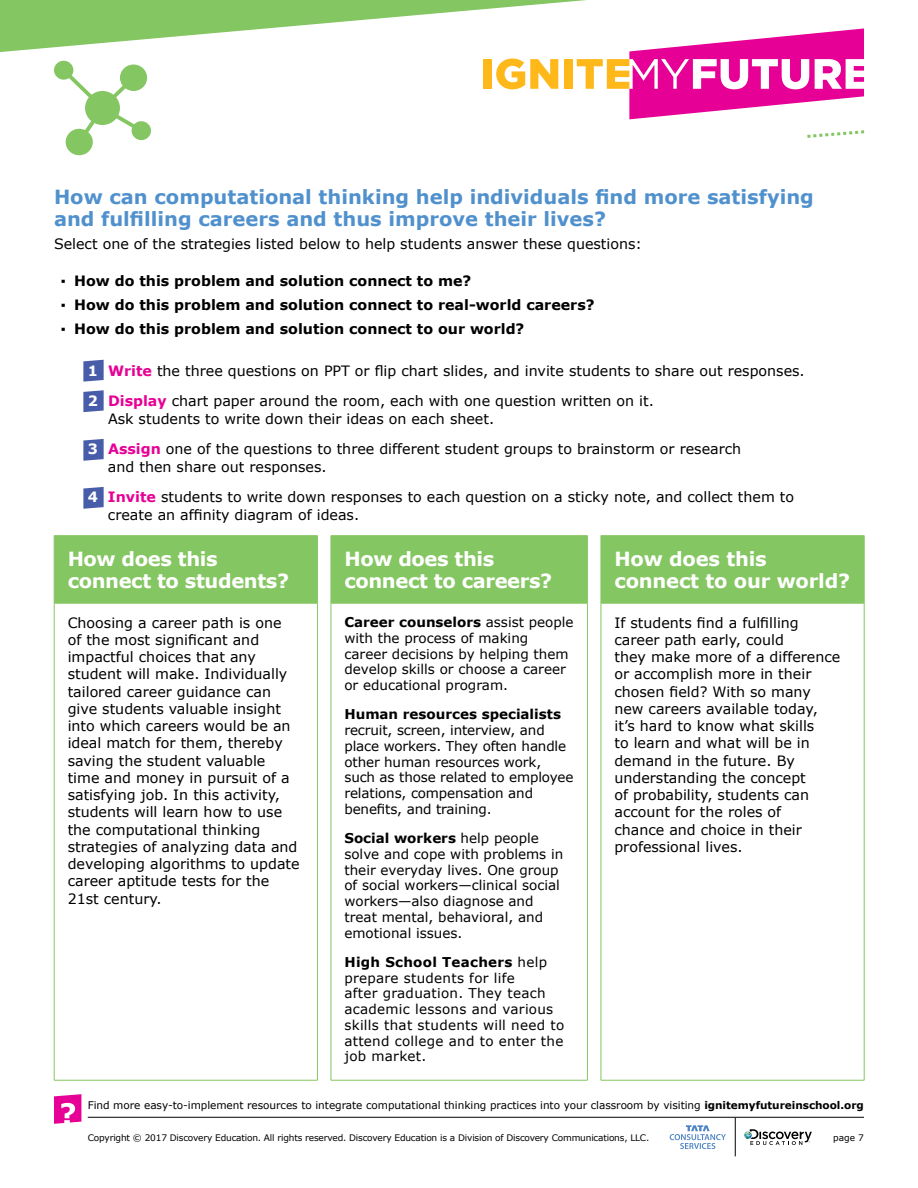
<style>
.page{position:relative;width:918px;height:1188px;background:#fff}
.page>*{position:absolute;margin:0;border:0;box-sizing:border-box;transform-origin:0 0}
.t1{font:700 19.5px/22.5px "Verdana";color:#5091cd}
.t2{font:700 19.5px/22.5px "Verdana";letter-spacing:-.02em;color:#fff}
.t3{font:14.25px/17.2px "Verdana";color:#000}
.t4{font:700 14.25px "Verdana";color:#000}
.t5{font:13.5px/15.8px "Verdana";color:#000}
.t6{font:13.5px/15.8px "Verdana";letter-spacing:.02em;color:#000}
.t7{font:700 13.5px "Verdana";color:#000}
.t8{font:10.5px "Verdana";letter-spacing:-.005em;color:#000}
.t9{font:9px "Verdana";letter-spacing:-.02em;color:#000}
.s1{font-weight:400}
.s2{font-weight:700;color:#fff}
.s3{font-weight:700;color:#e70095}
.s4{font-weight:700}
</style>
<div class="page">
<svg style="left:670px;top:1125px;width:56px;height:24px"></svg>
<svg style="left:744px;top:1129px;width:68px;height:16px"></svg>
<hr style="left:735px;top:1118px;width:1px;height:38px;background:#000">
<hr style="left:88px;top:1117px;width:776px;height:1px;background:#000">
<svg style="left:54px;top:1094px;width:27px;height:30px"></svg>
<svg style="left:83px;top:360px;width:21px;height:22px"></svg>
<svg style="left:83px;top:439px;width:21px;height:22px"></svg>
<svg style="left:83px;top:390px;width:21px;height:22px"></svg>
<svg style="left:83px;top:487px;width:21px;height:22px"></svg>
<div style="left:55px;top:536px;width:809px;height:67px;background:#84c661"></div>
<svg style="left:318px;top:536px;width:283px;height:544px"></svg>
<hr style="left:601px;top:535px;width:263px;height:1px;background:#84c661">
<hr style="left:601px;top:536px;width:1px;height:67px;background:#84c661">
<hr style="left:864px;top:536px;width:1px;height:67px;background:#84c661">
<hr style="left:601px;top:603px;width:263px;height:1px;background:#84c661">
<hr style="left:601px;top:603px;width:1px;height:477px;background:#84c661">
<hr style="left:864px;top:603px;width:1px;height:477px;background:#84c661">
<hr style="left:601px;top:1080px;width:263px;height:1px;background:#84c661">
<hr style="left:331px;top:535px;width:257px;height:1px;background:#84c661">
<hr style="left:331px;top:536px;width:1px;height:67px;background:#84c661">
<hr style="left:587px;top:536px;width:1px;height:67px;background:#84c661">
<hr style="left:331px;top:603px;width:257px;height:1px;background:#84c661">
<hr style="left:331px;top:603px;width:1px;height:477px;background:#84c661">
<hr style="left:587px;top:603px;width:1px;height:477px;background:#84c661">
<hr style="left:331px;top:1080px;width:257px;height:1px;background:#84c661">
<hr style="left:54px;top:535px;width:264px;height:1px;background:#84c661">
<hr style="left:54px;top:536px;width:1px;height:67px;background:#84c661">
<hr style="left:317px;top:536px;width:1px;height:67px;background:#84c661">
<hr style="left:54px;top:603px;width:264px;height:1px;background:#84c661">
<hr style="left:54px;top:603px;width:1px;height:477px;background:#84c661">
<hr style="left:317px;top:603px;width:1px;height:477px;background:#84c661">
<hr style="left:54px;top:1080px;width:264px;height:1px;background:#84c661">
<svg style="left:0;top:0;width:865px;height:155px"></svg>
<h1 class="t1" style="left:54px;top:186px;width:761px">How can computational thinking help individuals find more satisfying and fulfilling careers and thus improve their lives?</h1>
<p class="t3" style="left:54px;top:235px;width:590px">Select one of the strategies listed below to help students answer these questions:</p>
<p class="t4" style="left:61px;top:272px;width:412px"><span class="s1">▪</span> How do this problem and solution connect to me?</p>
<p class="t4" style="left:61px;top:296px;width:535px"><span class="s1">▪</span> How do this problem and solution connect to real-world careers?</p>
<p class="t4" style="left:61px;top:320px;width:465px"><span class="s1">▪</span> How do this problem and solution connect to our world?</p>
<p class="t3" style="left:88px;top:355px;width:719px;line-height:30.8px"><span class="s2">1</span> <span class="s3">Write</span> the three questions on PPT or flip chart slides, and invite students to share out responses.<br><span class="s2">2</span> <span class="s3">Display</span> chart paper around the room, each with one question written on it.</p>
<p class="t3" style="left:88px;top:403px;width:655px;line-height:30.8px;text-indent:20px">Ask students to write down their ideas on each sheet.<br><span class="s2">3</span> <span class="s3">Assign</span> one of the questions to three different student groups to brainstorm or research</p>
<p class="t3" style="left:88px;top:451px;width:708px;line-height:30.8px;text-indent:20px">and then share out responses.<br><span class="s2">4</span> <span class="s3">Invite</span> students to write down responses to each question on a sticky note, and collect them to</p>
<p class="t3" style="left:108px;top:506px;width:253px">create an affinity diagram of ideas.</p>
<h1 class="t2" style="left:68px;top:547px;width:223px">How does this connect to students?</h1>
<h1 class="t2" style="left:344px;top:547px;width:209px">How does this connect to careers?</h1>
<h1 class="t2" style="left:614px;top:547px;width:237px">How does this connect to our world?</h1>
<p class="t3" style="left:68px;top:614px;width:234px">Choosing a career path is one<br>of the most significant and impactful choices that any student will make. Individually tailored career guidance can give students valuable insight into which careers would be an ideal match for them, thereby saving the student valuable time and money in pursuit of a satisfying job. In this activity, students will learn how to use the computational thinking strategies of analyzing data and developing algorithms to update career aptitude tests for the<br>21st century.</p>
<p class="t5" style="left:344px;top:614px;width:231px"><span class="s4">Career counselors</span> assist people with the process of making career decisions by helping them develop skills or choose a career or educational program.</p>
<p class="t3" style="left:614px;top:614px;width:227px">If students find a fulfilling career path early, could<br>they make more of a difference or accomplish more in their chosen field? With so many new careers available today, it’s hard to know what skills<br>to learn and what will be in demand in the future. By understanding the concept<br>of probability, students can account for the roles of<br>chance and choice in their professional lives.</p>
<p class="t7" style="left:344px;top:706px;width:218px">Human resources specialists</p>
<p class="t5" style="left:344px;top:722px;width:231px">recruit, screen, interview, and place workers. They often handle other human resources work, such as those related to employee relations, compensation and benefits, and training.</p>
<p class="t5" style="left:344px;top:830px;width:220px"><span class="s4">Social workers</span> help people solve and cope with problems in their everyday lives. One group of social workers—clinical social workers—also diagnose and treat mental, behavioral, and emotional issues.</p>
<p class="t6" style="left:344px;top:954px;width:221px"><span class="s4">High School Teachers</span> help prepare students for life<br>after graduation. They teach academic lessons and various skills that students will need to attend college and to enter the job market.</p>
<p class="t8" style="left:88px;top:1099px;width:778px">Find more easy-to-implement resources to integrate computational thinking practices into your classroom by visiting <span class="s4">ignitemyfutureinschool.org</span></p>
<p class="t9" style="left:88px;top:1132px;width:563px">Copyright © 2017 Discovery Education. All rights reserved. Discovery Education is a Division of Discovery Communications, LLC.</p>
<p class="t9" style="left:833px;top:1132px;width:32px">page 7</p>
</div>
